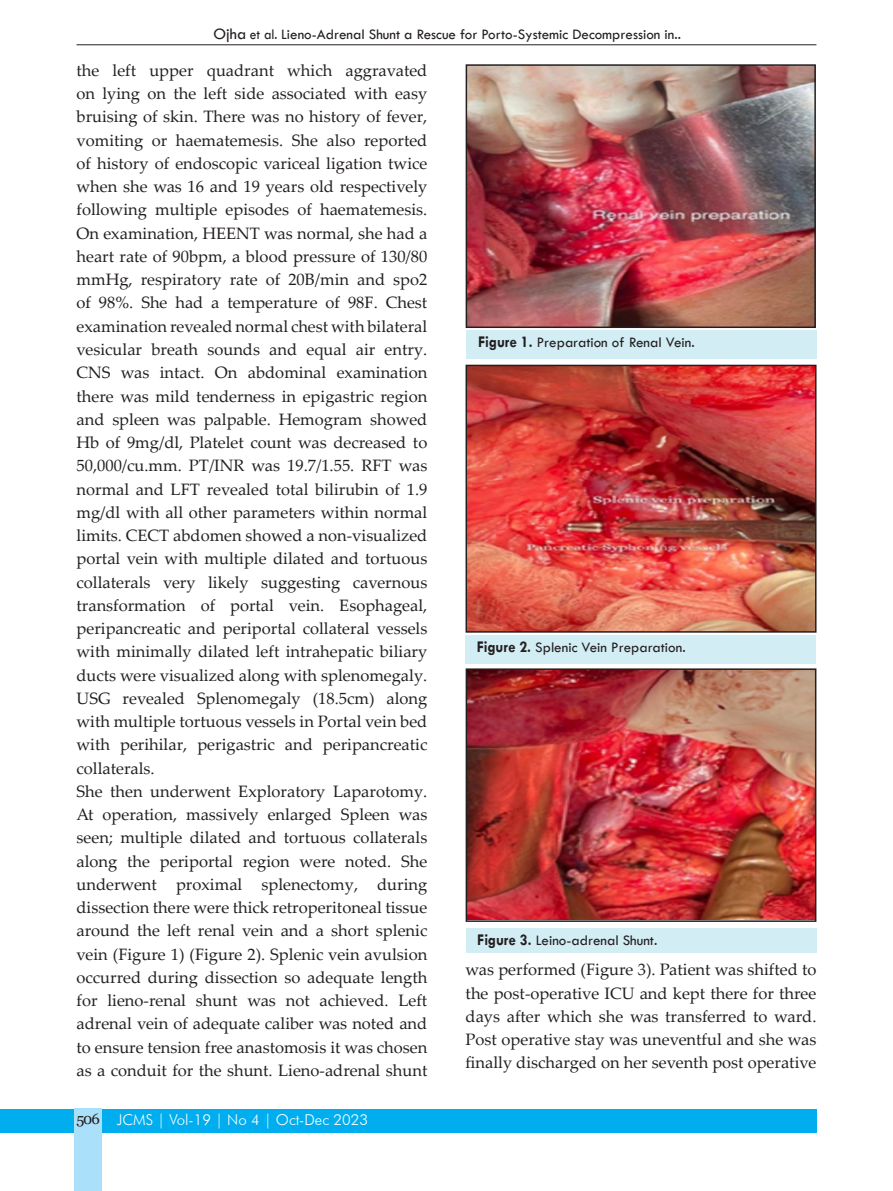
<style>
.page{position:relative;width:893px;height:1191px;background:#fff}
.page>*{position:absolute;margin:0;border:0;box-sizing:border-box;transform-origin:0 0}
.t1{font:16.5px/23.2px "Palatino Linotype";color:#231f20;text-align:justify}
.Body_Text{font:15px "Tw Cen";color:#231f20}
.Body_Text-2{font:15px "Tw Cen";color:#231f20;scale:.9 1}
.t2{font:300 15px "Futura BT";color:#fff}
.s1{font-size:16.5px}
.s2{font-weight:700;font-size:16.5px}
.s3{font-family:"Georgia";font-weight:400;color:#231f20}
</style>
<div class="page">
<div style="left:0;top:1109px;width:816px;height:23px;background:#00aeef"></div>
<div style="left:74px;top:1108px;width:28px;height:83px;background:#aae0f9"></div>
<hr style="left:77px;top:44px;width:739px;height:1px;background:#231f20">
<img style="left:469px;top:67px;width:344px;height:258px">
<div style="left:466px;top:64px;width:350px;height:264px;border:2px solid #231f20"></div>
<img style="left:468px;top:368px;width:345px;height:261px">
<div style="left:465px;top:365px;width:351px;height:267px;border:2px solid #231f20"></div>
<img style="left:469px;top:671px;width:344px;height:248px">
<div style="left:466px;top:668px;width:350px;height:254px;border:2px solid #231f20"></div>
<div style="left:467px;top:330px;width:350px;height:28px;background:#d2edf4"></div>
<div style="left:465px;top:635px;width:351px;height:29px;background:#d2edf4"></div>
<div style="left:466px;top:928px;width:350px;height:24px;background:#d2edf4"></div>
<p class="Body_Text-2" style="left:213px;top:25px;width:521px"><span class="s1">Ojha</span> et al. Lieno-Adrenal Shunt a Rescue for Porto-Systemic Decompression in..</p>
<p class="t1" style="left:77px;top:58px;width:352px">the left upper quadrant which aggravated on lying on the left side associated with easy bruising of skin. There was no history of fever, vomiting or haematemesis. She also reported of history of endoscopic variceal ligation twice when she was 16 and 19 years old respectively following multiple episodes of haematemesis.<br>On examination, HEENT was normal, she had a heart rate of 90bpm, a blood pressure of 130/80 mmHg, respiratory rate of 20B/min and spo2 of 98%. She had a temperature of 98F. Chest examination revealed normal chest with bilateral vesicular breath sounds and equal air entry.<br>CNS was intact. On abdominal examination there was mild tenderness in epigastric region and spleen was palpable. Hemogram showed Hb of 9mg/dl, Platelet count was decreased to 50,000/cu.mm. PT/INR was 19.7/1.55. RFT was normal and LFT revealed total bilirubin of 1.9 mg/dl with all other parameters within normal limits. CECT abdomen showed a non-visualized portal vein with multiple dilated and tortuous collaterals very likely suggesting cavernous transformation of portal vein. Esophageal, peripancreatic and periportal collateral vessels with minimally dilated left intrahepatic biliary ducts were visualized along with splenomegaly.<br>USG revealed Splenomegaly (18.5cm) along with multiple tortuous vessels in Portal vein bed with perihilar, perigastric and peripancreatic collaterals.</p>
<p class="t1" style="left:77px;top:779px;width:352px">She then underwent Exploratory Laparotomy.<br>At operation, massively enlarged Spleen was seen; multiple dilated and tortuous collaterals along the periportal region were noted. She underwent proximal splenectomy, during dissection there were thick retroperitoneal tissue around the left renal vein and a short splenic vein (Figure 1) (Figure 2). Splenic vein avulsion occurred during dissection so adequate length for lieno-renal shunt was not achieved. Left adrenal vein of adequate caliber was noted and to ensure tension free anastomosis it was chosen as a conduit for the shunt. Lieno-adrenal shunt</p>
<p class="Body_Text" style="left:478px;top:333px;width:218px"><span class="s2">Figure 1.</span> Preparation of Renal Vein.</p>
<p class="Body_Text" style="left:477px;top:638px;width:210px"><span class="s2">Figure 2.</span> Splenic Vein Preparation.</p>
<p class="Body_Text" style="left:477px;top:931px;width:182px"><span class="s2">Figure 3.</span> Leino-adrenal Shunt.</p>
<p class="t1" style="left:466px;top:957px;width:352px">was performed (Figure 3). Patient was shifted to the post-operative ICU and kept there for three days after which she was transferred to ward.<br>Post operative stay was uneventful and she was finally discharged on her seventh post operative</p>
<p class="t2" style="left:76px;top:1111px;width:293px"><span class="s3">506</span> JCMS | Vol-19 | No 4 | Oct-Dec 2023</p>
</div>
